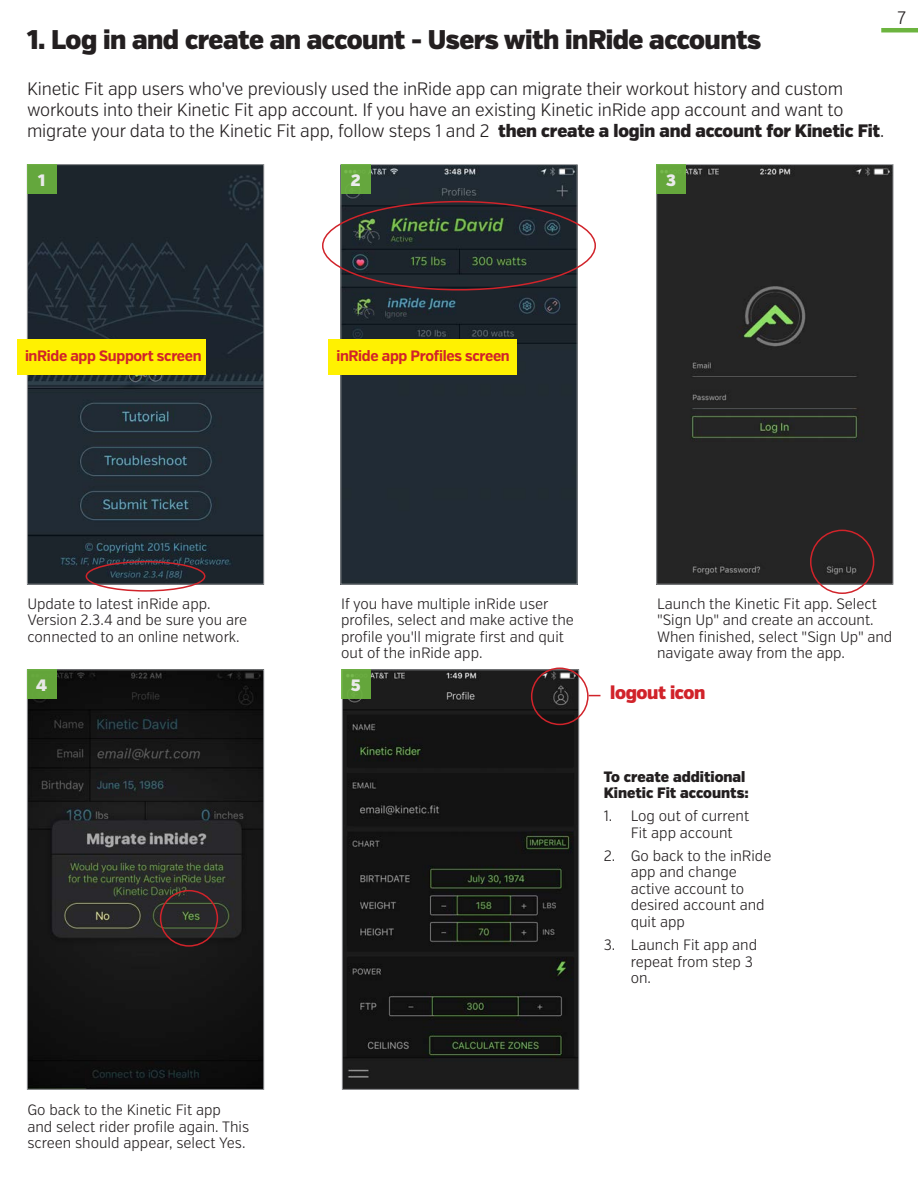
<style>
.page{position:relative;width:918px;height:1188px;background:#fff}
.page>*{position:absolute;margin:0;border:0;box-sizing:border-box;transform-origin:0 0}
.t1{font:900 27px "Verb Cond";letter-spacing:-.02em;color:#231f20}
.t2{font:900 18.6px "Verb Cond";letter-spacing:-.02em;color:#d1232a}
.t3{font:300 18px/21px "Verb Cond";letter-spacing:-.01em;color:#231f20}
.t4{font:900 16.5px "Verb Cond";color:#fff}
.t5{font:300 15px/16.5px "Verb Cond";color:#231f20}
.t6{font:700 15px "Verb Cond";letter-spacing:-.02em;color:#d1232a}
.t7{font:900 15px/16.5px "Verb Cond";color:#231f20}
.s1{font-weight:900}
</style>
<div class="page">
<hr style="left:881px;top:28px;width:37px;height:4px;background:#6cb43f">
<img style="left:29px;top:166px;width:233px;height:417px">
<div style="left:27px;top:164px;width:237px;height:421px;border:1px solid #939598"></div>
<img style="left:29px;top:671px;width:233px;height:417px">
<div style="left:27px;top:669px;width:237px;height:421px;border:1px solid #939598"></div>
<img style="left:344px;top:671px;width:233px;height:417px">
<div style="left:342px;top:669px;width:237px;height:421px;border:1px solid #939598"></div>
<img style="left:342px;top:166px;width:234px;height:417px">
<div style="left:340px;top:164px;width:238px;height:421px;border:1px solid #939598"></div>
<div style="left:658px;top:166px;width:233px;height:417px;background:#252525"></div>
<div style="left:656px;top:164px;width:237px;height:421px;border:1px solid #939598"></div>
<div style="left:160px;top:890px;width:58px;height:57px;border:2px solid #d1232a;border-radius:50%"></div>
<div style="left:810px;top:530px;width:64px;height:64px;border:2px solid #d1232a;border-radius:50%"></div>
<div style="left:86px;top:561px;width:119px;height:31px;border:2px solid #d1232a;border-radius:50%"></div>
<div style="left:27px;top:164px;width:29px;height:30px;background:#64a73d"></div>
<div style="left:27px;top:669px;width:29px;height:30px;background:#63a43a"></div>
<div style="left:341px;top:669px;width:30px;height:30px;background:#64a63b"></div>
<div style="left:341px;top:164px;width:30px;height:30px;background:#65a73d"></div>
<div style="left:656px;top:164px;width:30px;height:30px;background:#65a73c"></div>
<div style="left:17px;top:339px;width:188px;height:35px;background:#fff101"></div>
<div style="left:328px;top:339px;width:189px;height:35px;background:#fff101"></div>
<div style="left:531px;top:667px;width:58px;height:58px;border:2px solid #d1232a;border-radius:50%"></div>
<p class="t1" style="left:27px;top:23px;width:736px">1. Log in and create an account - Users with inRide accounts</p>
<p class="t3" style="left:27px;top:79px;width:859px">Kinetic Fit app users who've previously used the inRide app can migrate their workout history and custom workouts into their Kinetic Fit app account. If you have an existing Kinetic inRide app account and want to migrate your data to the Kinetic Fit app, follow steps 1 and 2 <span class="s1">then create a login and account for Kinetic Fit</span>.</p>
<p class="t4" style="left:38px;top:170px;width:9px">1</p>
<p class="t4" style="left:351px;top:170px;width:11px">2</p>
<p class="t4" style="left:666px;top:170px;width:11px">3</p>
<p class="t3" style="left:897px;top:8px;width:10px">7</p>
<p class="t6" style="left:25px;top:347px;width:178px">inRide app Support screen</p>
<p class="t6" style="left:336px;top:347px;width:175px">inRide app Profiles screen</p>
<p class="t5" style="left:27px;top:596px;width:221px">Update to latest inRide app.<br>Version 2.3.4 and be sure you are connected to an online network.</p>
<p class="t5" style="left:341px;top:596px;width:234px">If you have multiple inRide user profiles, select and make active the profile you'll migrate first and quit out of the inRide app.</p>
<p class="t5" style="left:657px;top:596px;width:237px">Launch the Kinetic Fit app. Select "Sign Up" and create an account.<br>When finished, select "Sign Up" and navigate away from the app.</p>
<p class="t4" style="left:36px;top:675px;width:13px">4</p>
<p class="t4" style="left:351px;top:675px;width:11px">5</p>
<p class="t5" style="left:27px;top:1102px;width:223px">Go back to the Kinetic Fit app and select rider profile again. This screen should appear, select Yes.</p>
<p class="t2" style="left:610px;top:681px;width:97px">logout icon</p>
<p class="t7" style="left:604px;top:768px;width:147px">To create additional<br>Kinetic Fit accounts:</p>
<p class="t5" style="left:631px;top:808px;width:120px;text-indent:-27px">1. Log out of current<br>Fit app account</p>
<p class="t5" style="left:631px;top:848px;width:142px;text-indent:-27px">2. Go back to the inRide app and change active account to desired account and quit app</p>
<p class="t5" style="left:631px;top:937px;width:128px;text-indent:-27px">3. Launch Fit app and repeat from step 3 on.</p>
</div>
